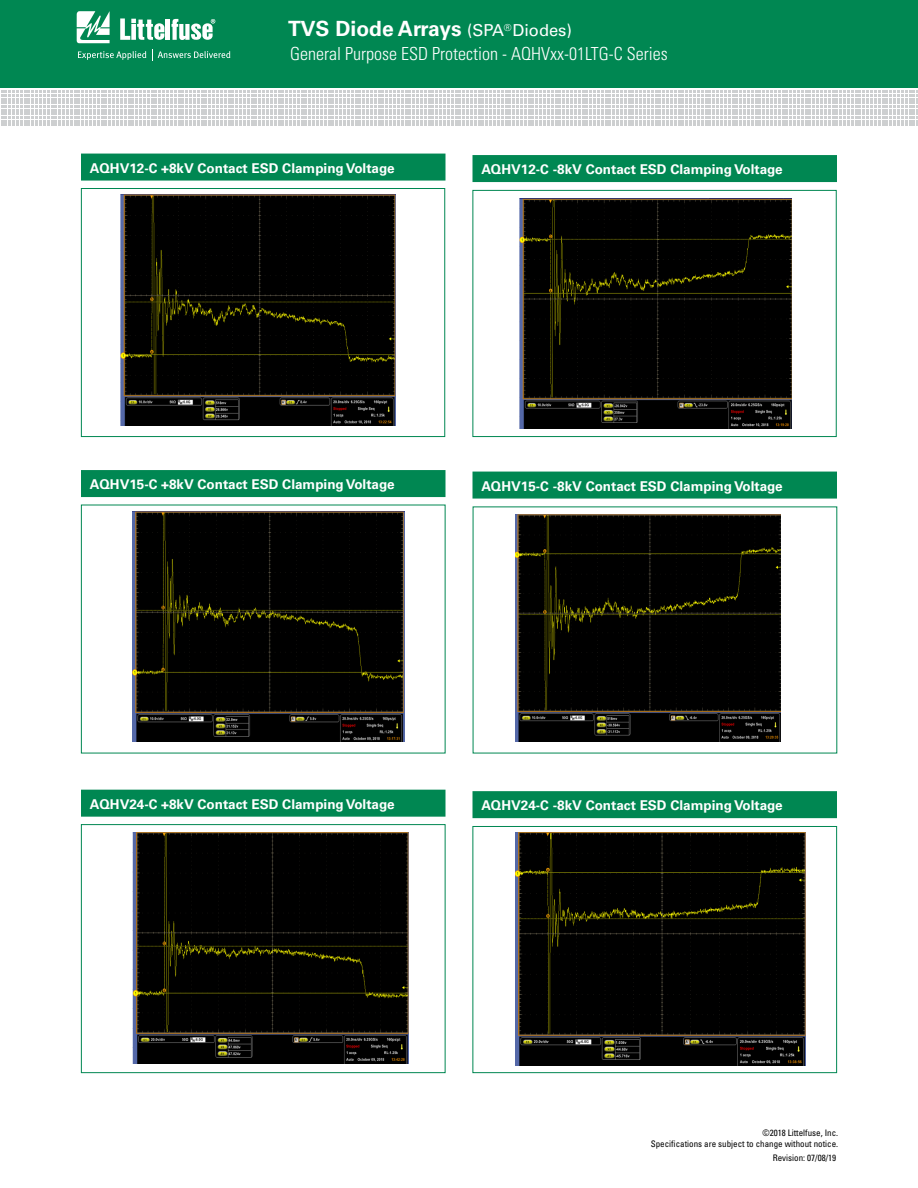
<style>
.page{position:relative;width:918px;height:1188px;background:#fff}
.page>*{position:absolute;margin:0;border:0;box-sizing:border-box;transform-origin:0 0}
.t1{font:700 21px "Univers LT Std";color:#fff}
.t2{font:300 condensed 18px "Univers LT Std";color:#fff}
.t3{font:700 13.5px "Univers LT Std";color:#fff}
.t4{font:condensed 9px/10.8px "Univers LT Std";color:#000;text-align:right}
.s1{font-weight:400;font-size:16.5px}
</style>
<div class="page">
<div style="left:0;top:0;width:918px;height:88px;background:#008752"></div>
<svg style="left:1px;top:91px;width:917px;height:35px"></svg>
<svg style="left:77px;top:11px;width:33px;height:32px"></svg>
<hr style="left:166px;top:19px;width:4px;height:21px;background:#fff">
<svg style="left:172px;top:19px;width:43px;height:21px"></svg>
<svg style="left:120px;top:18px;width:44px;height:22px"></svg>
<svg style="left:78px;top:51px;width:68px;height:9px"></svg>
<svg style="left:152px;top:49px;width:78px;height:12px"></svg>
<div style="left:81px;top:188px;width:364px;height:249px;border:1px solid #008752"></div>
<div style="left:81px;top:154px;width:365px;height:27px;background:#008752"></div>
<div style="left:472px;top:190px;width:365px;height:247px;border:1px solid #008752"></div>
<div style="left:472px;top:155px;width:365px;height:27px;background:#008752"></div>
<div style="left:81px;top:470px;width:365px;height:27px;background:#008752"></div>
<div style="left:472px;top:472px;width:365px;height:27px;background:#008752"></div>
<img style="left:120px;top:194px;width:276px;height:231px">
<img style="left:519px;top:198px;width:272px;height:231px">
<img style="left:133px;top:511px;width:271px;height:231px">
<img style="left:516px;top:514px;width:265px;height:228px">
<div style="left:81px;top:824px;width:365px;height:249px;border:1px solid #008752"></div>
<div style="left:81px;top:790px;width:365px;height:27px;background:#008752"></div>
<div style="left:472px;top:826px;width:365px;height:247px;border:1px solid #008752"></div>
<div style="left:472px;top:791px;width:365px;height:27px;background:#008752"></div>
<img style="left:132px;top:833px;width:277px;height:231px">
<img style="left:515px;top:833px;width:291px;height:232px">
<h1 class="t1" style="left:288px;top:16px;width:286px">TVS Diode Arrays <span class="s1">(SPA</span> <sup>®</sup> <span class="s1">Diodes)</span></h1>
<h2 class="t2" style="left:290px;top:43px;width:379px">General Purpose ESD Protection - AQHVxx-01LTG-C Series</h2>
<p class="t3" style="left:90px;top:160px;width:306px">AQHV12-C +8kV Contact ESD Clamping Voltage</p>
<p class="t3" style="left:481px;top:162px;width:303px">AQHV12-C -8kV Contact ESD Clamping Voltage</p>
<p class="t3" style="left:90px;top:477px;width:306px">AQHV15-C +8kV Contact ESD Clamping Voltage</p>
<p class="t3" style="left:481px;top:478px;width:303px">AQHV15-C -8kV Contact ESD Clamping Voltage</p>
<p class="t3" style="left:90px;top:796px;width:306px">AQHV24-C +8kV Contact ESD Clamping Voltage</p>
<p class="t3" style="left:481px;top:798px;width:303px">AQHV24-C -8kV Contact ESD Clamping Voltage</p>
<p class="t4" style="left:651px;top:1127px;width:189px">©2018 Littelfuse, Inc.<br>Specifications are subject to change without notice.</p>
<p class="t4" style="left:773px;top:1153px;width:65px">Revision: 07/08/19</p>
</div>
